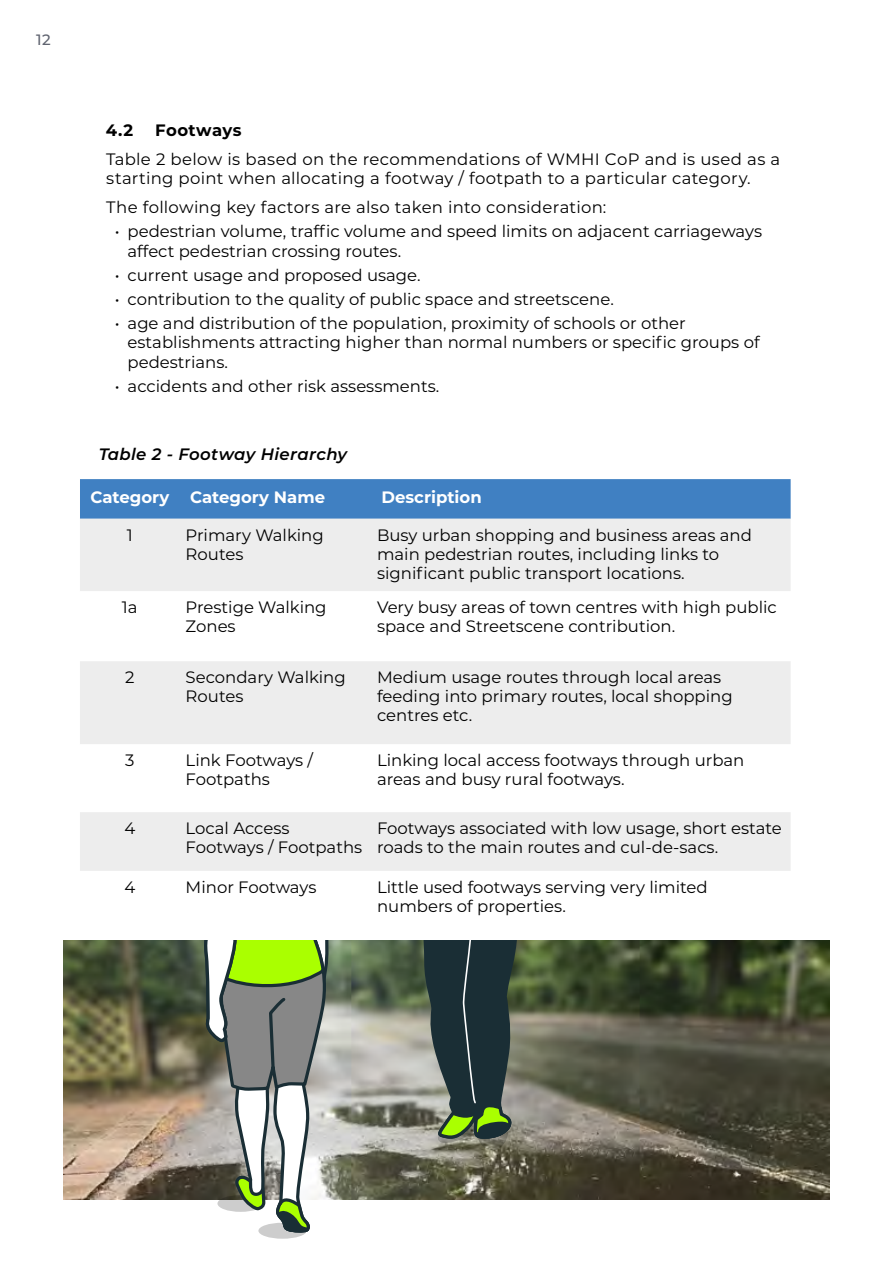
<style>
.page{position:relative;width:893px;height:1263px;background:#fff}
.page>*{position:absolute;margin:0;border:0;box-sizing:border-box;transform-origin:0 0}
.body_text{font:16.5px/18.9px "Montserrat";color:#000}
.t1{font:700 16.5px "Montserrat";color:#fff}
.body_text-2{font:italic 600 16.5px "Montserrat";letter-spacing:.02em;color:#000}
.t2{font:700 16.5px "Montserrat";letter-spacing:.025em;color:#000}
.t3{font:500 15px "Montserrat";color:#606470}
</style>
<div class="page">
<div style="left:80px;top:479px;width:711px;height:40px;background:#4080c2"></div>
<svg style="left:80px;top:519px;width:711px;height:352px;fill:#ededed"></svg>
<img style="left:64px;top:940px;width:765px;height:259px">
<svg style="left:258px;top:1223px;width:49px;height:16px"></svg>
<svg style="left:204px;top:940px;width:137px;height:295px"></svg>
<svg style="left:476px;top:1108px;width:32px;height:42px"></svg>
<svg style="left:418px;top:940px;width:146px;height:203px;background:#536053"></svg>
<p class="t3" style="left:36px;top:29px;width:16px">12</p>
<p class="t2" style="left:106px;top:118px;width:29px">4.2</p>
<p class="t2" style="left:155px;top:118px;width:88px">Footways</p>
<p class="body_text" style="left:106px;top:148px;width:675px;line-height:19.8px">Table 2 below is based on the recommendations of WMHI CoP and is used as a starting point when allocating a footway / footpath to a particular category.</p>
<p class="body_text" style="left:106px;top:197px;width:502px">The following key factors are also taken into consideration:</p>
<p class="body_text" style="left:128px;top:220px;width:636px;line-height:19.8px;text-indent:-13px">• pedestrian volume, traffic volume and speed limits on adjacent carriageways affect pedestrian crossing routes.</p>
<p class="body_text" style="left:115px;top:265px;width:307px">• current usage and proposed usage.</p>
<p class="body_text" style="left:115px;top:289px;width:500px">• contribution to the quality of public space and streetscene.</p>
<p class="body_text" style="left:128px;top:312px;width:633px;line-height:19.8px;text-indent:-13px">• age and distribution of the population, proximity of schools or other establishments attracting higher than normal numbers or specific groups of pedestrians.</p>
<p class="body_text" style="left:115px;top:376px;width:326px">• accidents and other risk assessments.</p>
<p class="body_text-2" style="left:99px;top:442px;width:250px">Table 2 - Footway Hierarchy</p>
<p class="t1" style="left:90px;top:485px;width:81px">Category</p>
<p class="t1" style="left:190px;top:485px;width:137px">Category Name</p>
<p class="t1" style="left:381px;top:485px;width:102px">Description</p>
<p class="body_text" style="left:127px;top:525px;width:7px">1</p>
<p class="body_text" style="left:186px;top:525px;width:140px">Primary Walking<br>Routes</p>
<p class="body_text" style="left:377px;top:525px;width:376px">Busy urban shopping and business areas and main pedestrian routes, including links to significant public transport locations.</p>
<p class="body_text" style="left:122px;top:597px;width:17px">1a</p>
<p class="body_text" style="left:186px;top:597px;width:142px">Prestige Walking<br>Zones</p>
<p class="body_text" style="left:377px;top:597px;width:401px">Very busy areas of town centres with high public space and Streetscene contribution.</p>
<p class="body_text" style="left:125px;top:667px;width:11px">2</p>
<p class="body_text" style="left:186px;top:667px;width:162px">Secondary Walking<br>Routes</p>
<p class="body_text" style="left:377px;top:667px;width:357px">Medium usage routes through local areas feeding into primary routes, local shopping centres etc.</p>
<p class="body_text" style="left:125px;top:750px;width:11px">3</p>
<p class="body_text" style="left:186px;top:750px;width:129px">Link Footways /<br>Footpaths</p>
<p class="body_text" style="left:377px;top:750px;width:369px">Linking local access footways through urban areas and busy rural footways.</p>
<p class="body_text" style="left:124px;top:818px;width:12px">4</p>
<p class="body_text" style="left:186px;top:818px;width:178px">Local Access<br>Footways / Footpaths</p>
<p class="body_text" style="left:377px;top:818px;width:406px">Footways associated with low usage, short estate roads to the main routes and cul-de-sacs.</p>
<p class="body_text" style="left:124px;top:877px;width:12px">4</p>
<p class="body_text" style="left:186px;top:877px;width:132px">Minor Footways</p>
<p class="body_text" style="left:377px;top:877px;width:332px">Little used footways serving very limited numbers of properties.</p>
</div>
